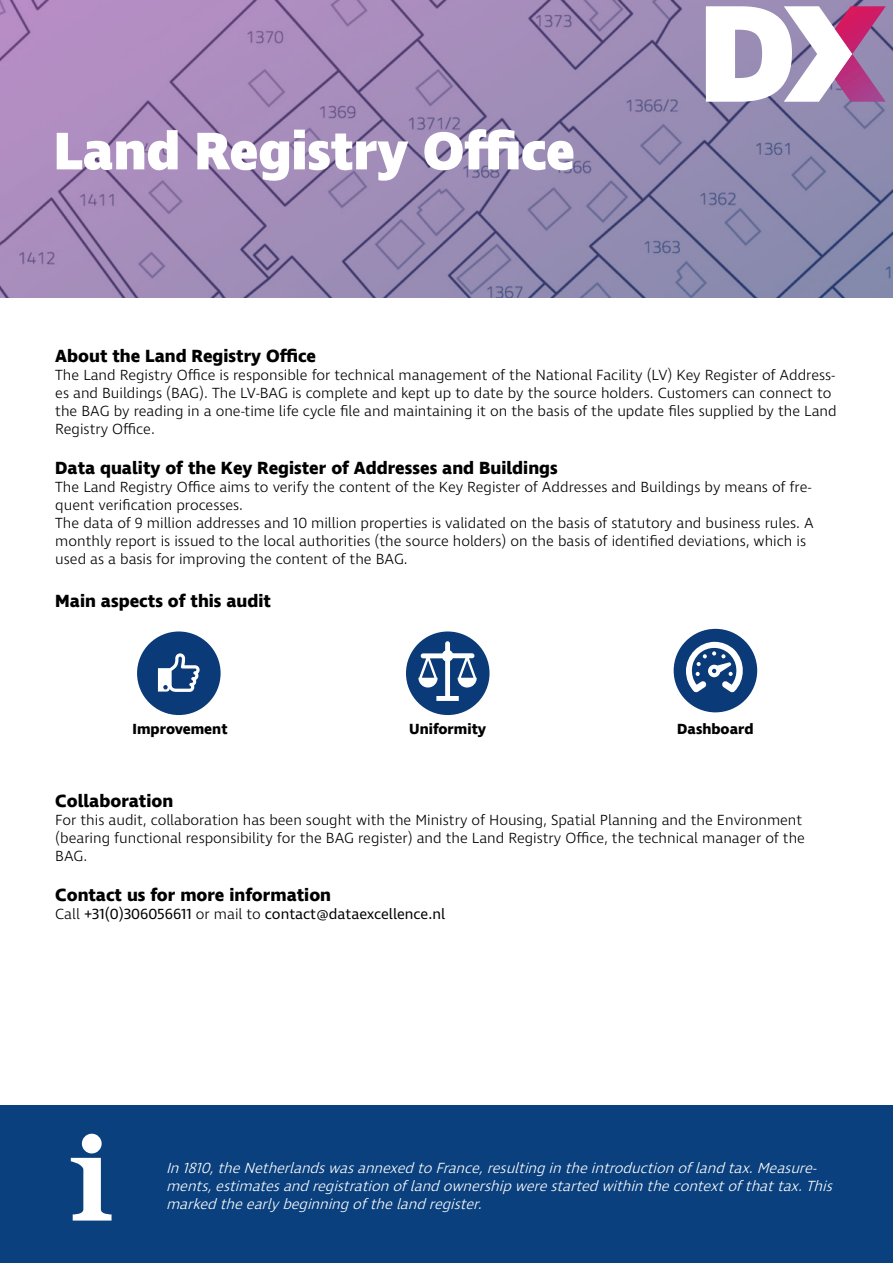
<style>
.page{position:relative;width:893px;height:1263px;background:#fff}
.page>*{position:absolute;margin:0;border:0;box-sizing:border-box;transform-origin:0 0}
.header1{font:800 54px "Ingra";color:#fff}
.header2{font:700 18px "Ingra";color:#000}
.t1{font:300 15px/18px "Ingra";color:#000}
.t2{font:italic 300 15px/18px "Ingra";color:#fff}
.t3{font:15px "Ingra";color:#000}
.t4{font:700 15px "Ingra";color:#000}
.s1{font-weight:300}
</style>
<div class="page">
<img style="left:0;top:0;width:893px;height:298px">
<div style="left:0;top:1106px;width:893px;height:157px;background:#0a407d"></div>
<svg style="left:71px;top:1134px;width:41px;height:86px"></svg>
<div style="left:406px;top:631px;width:84px;height:84px;background:#0a3a78;border-radius:50%"></div>
<svg style="left:418px;top:641px;width:59px;height:60px"></svg>
<div style="left:137px;top:631px;width:84px;height:84px;background:#0a3a78;border-radius:50%"></div>
<svg style="left:158px;top:653px;width:42px;height:39px"></svg>
<div style="left:674px;top:629px;width:83px;height:83px;background:#0a3a78;border-radius:50%"></div>
<svg style="left:686px;top:642px;width:57px;height:51px"></svg>
<svg style="left:706px;top:6px;width:180px;height:96px"></svg>
<p class="header1" style="left:54px;top:116px;width:522px">Land Registry Office</p>
<p class="header2" style="left:55px;top:345px;width:262px">About the Land Registry Office</p>
<p class="t1" style="left:55px;top:367px;width:783px">The Land Registry Office is responsible for technical management of the National Facility (LV) Key Register of Address&shy;es and Buildings (BAG). The LV-BAG is complete and kept up to date by the source holders. Customers can connect to the BAG by reading in a one-time life cycle file and maintaining it on the basis of the update files supplied by the Land Registry Office.</p>
<p class="header2" style="left:55px;top:456px;width:504px">Data quality of the Key Register of Addresses and Buildings</p>
<p class="t1" style="left:55px;top:479px;width:757px">The Land Registry Office aims to verify the content of the Key Register of Addresses and Buildings by means of fre&shy;quent verification processes.</p>
<p class="t1" style="left:55px;top:515px;width:760px">The data of 9 million addresses and 10 million properties is validated on the basis of statutory and business rules. A monthly report is issued to the local authorities (the source holders) on the basis of identified deviations, which is used as a basis for improving the content of the BAG.</p>
<p class="header2" style="left:55px;top:590px;width:217px">Main aspects of this audit</p>
<p class="t4" style="left:133px;top:720px;width:97px">Improvement</p>
<p class="t4" style="left:409px;top:720px;width:79px">Uniformity</p>
<p class="t4" style="left:677px;top:720px;width:78px">Dashboard</p>
<p class="header2" style="left:55px;top:790px;width:119px">Collaboration</p>
<p class="t1" style="left:55px;top:812px;width:751px">For this audit, collaboration has been sought with the Ministry of Housing, Spatial Planning and the Environment (bearing functional responsibility for the BAG register) and the Land Registry Office, the technical manager of the<br>BAG.</p>
<p class="header2" style="left:55px;top:883px;width:277px">Contact us for more information</p>
<p class="t3" style="left:55px;top:904px;width:391px"><span class="s1">Call</span> +31(0)306056611 <span class="s1">or mail to</span> contact@dataexcellence.nl</p>
<p class="t2" style="left:166px;top:1160px;width:673px">In1810,theNetherlandswasannexedtoFrance,resultingintheintroductionoflandtax.Measure&shy;ments,estimatesandregistrationoflandownershipwerestartedwithinthecontextofthattax.This markedtheearlybeginningofthelandregister.</p>
</div>
